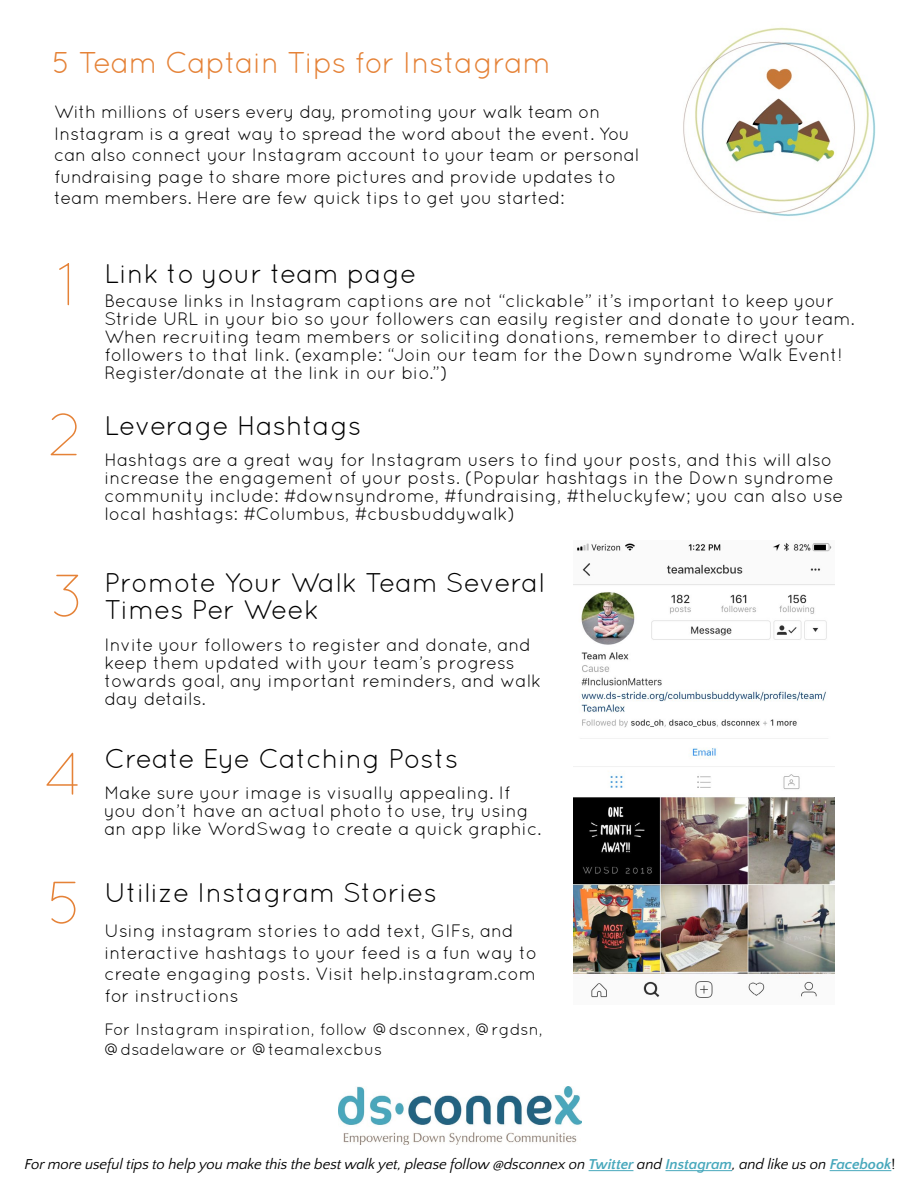
<style>
.page{position:relative;width:918px;height:1188px;background:#fff}
.page>*{position:absolute;margin:0;border:0;box-sizing:border-box;transform-origin:0 0}
.t1{font:300 60px "Quicksand";color:#e58237}
.t2{font:30px "Quicksand";letter-spacing:-.02em;color:#e58237}
.t3{font:27px/27px "Quicksand";color:#000}
.t4{font:18px/18px "Quicksand";color:#000}
.t5{font:16.5px/19.8px "Quicksand";color:#000}
.t6{font:italic 15px "Quattrocento Sans";letter-spacing:-.01em;color:#000}
.s1{font-weight:700;color:#48a8bc}
.s2{font-style:normal}
</style>
<div class="page">
<hr style="left:589px;top:1170px;width:44px;height:1px;background:#48a8bc">
<hr style="left:665px;top:1170px;width:67px;height:1px;background:#48a8bc">
<hr style="left:830px;top:1170px;width:61px;height:1px;background:#48a8bc">
<img style="left:338px;top:1086px;width:243px;height:58px">
<img style="left:683px;top:27px;width:193px;height:190px">
<img style="left:574px;top:542px;width:261px;height:456px">
<h2 class="t2" style="left:52px;top:45px;width:500px">5 Team Captain Tips for Instagram</h2>
<p class="t4" style="left:54px;top:101px;width:587px;line-height:21.6px">With millions of users every day, promoting your walk team on Instagram is a great way to spread the word about the event. You can also connect your Instagram account to your team or personal fundraising page to share more pictures and provide updates to team members. Here are few quick tips to get you started:</p>
<h1 class="t1" style="left:57px;top:250px;width:22px">1</h1>
<h1 class="t1" style="left:48px;top:400px;width:37px">2</h1>
<h3 class="t3" style="left:104px;top:260px;width:314px">Link to your team page</h3>
<p class="t4" style="left:104px;top:292px;width:752px">Because links in Instagram captions are not “clickable” it’s important to keep your Stride URL in your bio so your followers can easily register and donate to your team.<br>When recruiting team members or soliciting donations, remember to direct your followers to that link. (example: “Join our team for the Down syndrome Walk Event!<br>Register/donate at the link in our bio.”)</p>
<h3 class="t3" style="left:104px;top:412px;width:259px">Leverage Hashtags</h3>
<p class="t4" style="left:104px;top:451px;width:741px">Hashtags are a great way for Instagram users to find your posts, and this will also increase the engagement of your posts. (Popular hashtags in the Down syndrome community include: #downsyndrome, #fundraising, #theluckyfew; you can also use local hashtags: #Columbus, #cbusbuddywalk)</p>
<h1 class="t1" style="left:50px;top:561px;width:38px">3</h1>
<h3 class="t3" style="left:104px;top:569px;width:442px">Promote Your Walk Team Several<br>Times Per Week</h3>
<p class="t4" style="left:104px;top:635px;width:438px">Invite your followers to register and donate, and keep them updated with your team’s progress towards goal, any important reminders, and walk day details.</p>
<h1 class="t1" style="left:43px;top:739px;width:41px">4</h1>
<h3 class="t3" style="left:104px;top:745px;width:356px">Create Eye Catching Posts</h3>
<p class="t4" style="left:104px;top:784px;width:439px">Make sure your image is visually appealing. If you don’t have an actual photo to use, try using an app like WordSwag to create a quick graphic.</p>
<h1 class="t1" style="left:48px;top:868px;width:38px">5</h1>
<h3 class="t3" style="left:104px;top:879px;width:334px">Utilize Instagram Stories</h3>
<p class="t4" style="left:104px;top:920px;width:434px;line-height:21.6px">Using instagram stories to add text, GIFs, and interactive hashtags to your feed is a fun way to create engaging posts. Visit help.instagram.com for instructions</p>
<p class="t5" style="left:104px;top:1019px;width:440px">For Instagram inspiration, follow @dsconnex, @rgdsn, @dsadelaware or @teamalexcbus</p>
<p class="t6" style="left:25px;top:1156px;width:872px">For more useful tips to help you make this the best walk yet, please follow @dsconnex on <span class="s1">Twitter</span> and <span class="s1">Instagram</span>, and like us on <span class="s1">Facebook</span><span class="s2">!</span></p>
</div>
